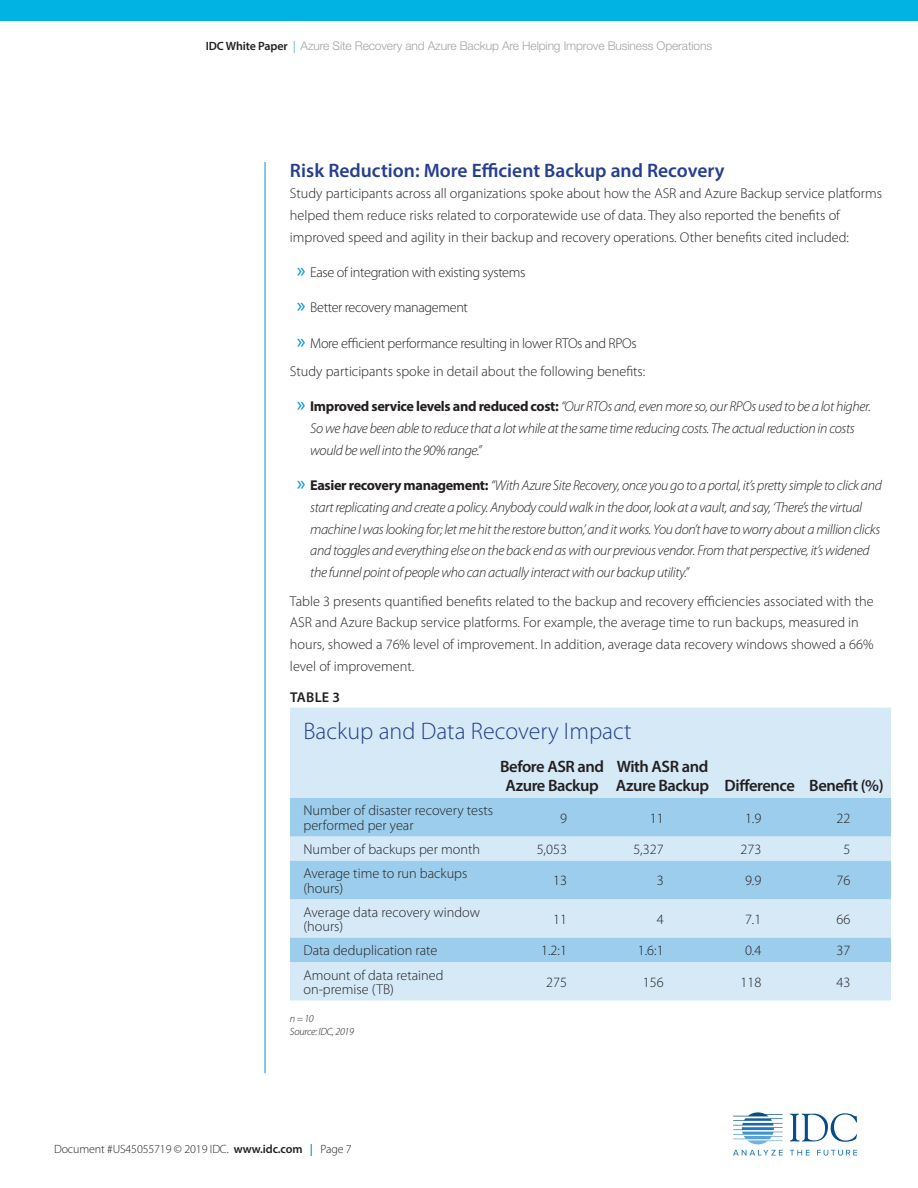
<style>
.page{position:relative;width:918px;height:1188px;background:#fff}
.page>*{position:absolute;margin:0;border:0;box-sizing:border-box;transform-origin:0 0}
.IDC_figure_title{font:300 24px "Myriad Pro";color:#253f8e}
.IDC_H2{font:600 19.5px "Myriad Pro";color:#253f8e}
.IDC_table_header{font:600 16.5px/19.5px "Myriad Pro";letter-spacing:-.025em;color:#231f20;text-align:center}
.t1{font:italic 300 14.25px/21.8px "Myriad Pro";letter-spacing:-.025em;color:#231f20}
.IDC_copy{font:300 14.25px/21.8px "Myriad Pro";color:#231f20}
.IDC_table_copy{font:300 14.25px/14.2px "Myriad Pro";color:#231f20}
.IDC_copy-2{font:300 14.25px "Myriad Pro";letter-spacing:-.025em;color:#231f20}
.IDC_figure_table_num{font:600 14.25px "Myriad Pro";letter-spacing:.02em;color:#231f20}
.t2{font:300 12px "Helvetica Neue LT Std";letter-spacing:-.01em;color:#a1a4a6}
.t3{font:300 12px "Myriad Pro";letter-spacing:-.01em;color:#231f20}
.IDC_source_next_to_n{font:italic 300 10.5px "Myriad Pro";letter-spacing:-.025em;color:#231f20}
.IDC_source{font:italic 300 10.5px "Myriad Pro";color:#231f20}
.s1{font-family:"Myriad Pro";font-weight:600;color:#221f1f}
.s2{font-family:"Myriad Pro";color:#0092d3}
.s3{font-weight:400;font-size:21px;color:#0092d3}
.s4{font-weight:400;font-style:normal;font-size:21px;color:#0092d3}
.s5{font-weight:700;font-style:normal}
.s6{font-weight:600}
.s7{font-weight:600;color:#0092d3}
</style>
<div class="page">
<svg style="left:790px;top:1113px;width:67px;height:29px"></svg>
<svg style="left:733px;top:1150px;width:50px;height:5px"></svg>
<svg style="left:790px;top:1150px;width:20px;height:5px"></svg>
<svg style="left:817px;top:1150px;width:40px;height:6px"></svg>
<svg style="left:733px;top:1112px;width:50px;height:32px"></svg>
<div style="left:0;top:0;width:918px;height:21px;background:#00b3e3"></div>
<hr style="left:265px;top:162px;width:1px;height:911px;background:#0092d3">
<div style="left:290px;top:708px;width:601px;height:292px;background:#d5e9f7"></div>
<svg style="left:290px;top:798px;width:601px;height:164px;background:#b2d7f0"></svg>
<p class="t2" style="left:206px;top:39px;width:508px"><span class="s1">IDC White Paper</span> <span class="s2">|</span> Azure Site Recovery and Azure Backup Are Helping Improve Business Operations</p>
<p class="IDC_H2" style="left:290px;top:158px;width:436px">Risk Reduction: More Efficient Backup and Recovery</p>
<p class="IDC_copy" style="left:290px;top:183px;width:594px">Study participants across all organizations spoke about how the ASR and Azure Backup service platforms helped them reduce risks related to corporatewide use of data. They also reported the benefits of improved speed and agility in their backup and recovery operations. Other benefits cited included:</p>
<p class="IDC_copy-2" style="left:297px;top:264px;width:230px"><span class="s3">»</span> Ease of integration with existing systems</p>
<p class="IDC_copy-2" style="left:297px;top:299px;width:173px"><span class="s3">»</span> Better recovery management</p>
<p class="IDC_copy-2" style="left:297px;top:334px;width:341px"><span class="s3">»</span> More efficient performance resulting in lower RTOs and RPOs</p>
<p class="IDC_copy" style="left:290px;top:360px;width:357px">Study participants spoke in detail about the following benefits:</p>
<p class="t1" style="left:310px;top:396px;width:562px;text-indent:-14px"><span class="s4">»</span> <span class="s5">Improved service levels and reduced cost:</span> “Our RTOs and, even more so, our RPOs used to be a lot higher.<br>So we have been able to reduce that a lot while at the same time reducing costs. The actual reduction in costs would be well into the 90% range.”</p>
<p class="t1" style="left:310px;top:474px;width:573px;text-indent:-14px"><span class="s4">»</span> <span class="s5">Easier recovery management:</span> “With Azure Site Recovery, once you go to a portal, it’s pretty simple to click and start replicating and create a policy. Anybody could walk in the door, look at a vault, and say, ‘There’s the virtual machine I was looking for; let me hit the restore button,’ and it works. You don’t have to worry about a million clicks and toggles and everything else on the back end as with our previous vendor. From that perspective, it’s widened the funnel point of people who can actually interact with our backup utility.”</p>
<p class="IDC_copy" style="left:290px;top:590px;width:585px">Table 3 presents quantified benefits related to the backup and recovery efficiencies associated with the ASR and Azure Backup service platforms. For example, the average time to run backups, measured in hours, showed a 76% level of improvement. In addition, average data recovery windows showed a 66% level of improvement.</p>
<p class="IDC_figure_table_num" style="left:290px;top:688px;width:51px">TABLE 3</p>
<p class="IDC_figure_title" style="left:303px;top:717px;width:330px">Backup and Data Recovery Impact</p>
<p class="IDC_table_header" style="left:500px;top:756px;width:106px">Before ASR and<br>Azure Backup</p>
<p class="IDC_table_header" style="left:616px;top:756px;width:95px;text-align:left">With ASR and<br>Azure Backup</p>
<p class="IDC_table_header" style="left:725px;top:776px;width:72px">Difference</p>
<p class="IDC_table_header" style="left:809px;top:776px;width:76px">Benefit (%)</p>
<p class="IDC_table_copy" style="left:303px;top:803px;width:191px">Number of disaster recovery tests performed per year</p>
<p class="IDC_table_copy" style="left:560px;top:811px;width:8px">9</p>
<p class="IDC_table_copy" style="left:650px;top:811px;width:15px">11</p>
<p class="IDC_table_copy" style="left:745px;top:811px;width:18px">1.9</p>
<p class="IDC_table_copy" style="left:837px;top:811px;width:15px">22</p>
<p class="IDC_table_copy" style="left:303px;top:842px;width:178px">Number of backups per month</p>
<p class="IDC_table_copy" style="left:537px;top:842px;width:32px">5,053</p>
<p class="IDC_table_copy" style="left:633px;top:842px;width:32px">5,327</p>
<p class="IDC_table_copy" style="left:741px;top:842px;width:22px">273</p>
<p class="IDC_table_copy" style="left:844px;top:842px;width:8px">5</p>
<p class="IDC_table_copy" style="left:303px;top:866px;width:166px">Average time to run backups (hours)</p>
<p class="IDC_table_copy" style="left:553px;top:873px;width:15px">13</p>
<p class="IDC_table_copy" style="left:657px;top:873px;width:8px">3</p>
<p class="IDC_table_copy" style="left:745px;top:873px;width:18px">9.9</p>
<p class="IDC_table_copy" style="left:837px;top:873px;width:15px">76</p>
<p class="IDC_table_copy" style="left:303px;top:905px;width:178px">Average data recovery window (hours)</p>
<p class="IDC_table_copy" style="left:553px;top:912px;width:15px">11</p>
<p class="IDC_table_copy" style="left:657px;top:912px;width:8px">4</p>
<p class="IDC_table_copy" style="left:745px;top:912px;width:18px">7.1</p>
<p class="IDC_table_copy" style="left:837px;top:912px;width:15px">66</p>
<p class="IDC_table_copy" style="left:303px;top:943px;width:135px">Data deduplication rate</p>
<p class="IDC_table_copy" style="left:541px;top:943px;width:27px">1.2:1</p>
<p class="IDC_table_copy" style="left:638px;top:943px;width:27px">1.6:1</p>
<p class="IDC_table_copy" style="left:745px;top:943px;width:18px">0.4</p>
<p class="IDC_table_copy" style="left:837px;top:943px;width:15px">37</p>
<p class="IDC_table_copy" style="left:303px;top:967px;width:142px">Amount of data retained on‑premise (TB)</p>
<p class="IDC_table_copy" style="left:546px;top:975px;width:22px">275</p>
<p class="IDC_table_copy" style="left:643px;top:975px;width:22px">156</p>
<p class="IDC_table_copy" style="left:741px;top:975px;width:22px">118</p>
<p class="IDC_table_copy" style="left:837px;top:975px;width:15px">43</p>
<p class="IDC_source" style="left:290px;top:1012px;width:25px">n = 10</p>
<p class="IDC_source_next_to_n" style="left:290px;top:1025px;width:66px">Source: IDC, 2019</p>
<p class="t3" style="left:54px;top:1141px;width:299px">Document #US45055719 © 2019 IDC. <span class="s6">www.idc.com</span> <span class="s7">|</span> Page 7</p>
</div>
